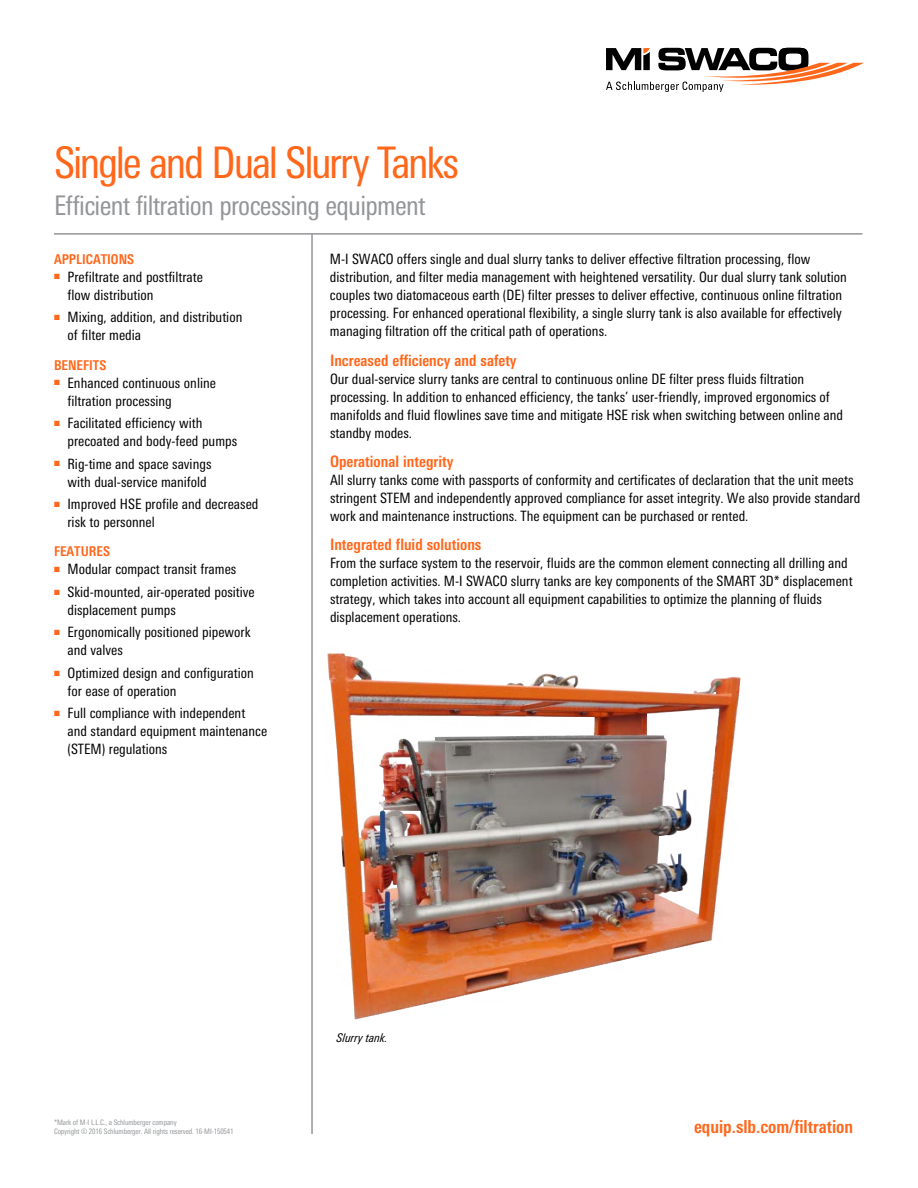
<style>
.page{position:relative;width:918px;height:1188px;background:#fff}
.page>*{position:absolute;margin:0;border:0;box-sizing:border-box;transform-origin:0 0}
.t1{font:condensed 43.5px "Univers Next Pro";letter-spacing:-.055em;color:#ff671b}
.t2{font:condensed 27px "Univers Next Pro";letter-spacing:-.025em;color:#939598}
.t3{font:700 condensed 18px "Univers Next Pro";color:#ff671b}
.t4{font:700 condensed 15.75px "Univers Next Pro";color:#ff671b}
.t5{font:condensed 14.25px/18px "Univers Next Pro";color:#000}
.t6{font:700 condensed 13.5px "Univers Next Pro";color:#ff671b}
.t7{font:italic condensed 12px "Univers Next Pro";color:#000}
.t8{font:condensed 7.5px/9px "Univers Next Pro";letter-spacing:-.015em;color:#939598}
</style>
<div class="page">
<hr style="left:54px;top:233px;width:808px;height:2px;background:#939598">
<hr style="left:311px;top:234px;width:2px;height:900px;background:#939598">
<svg style="left:606px;top:48px;width:258px;height:44px"></svg>
<img style="left:327px;top:653px;width:414px;height:367px">
<h1 class="t1" style="left:54px;top:137px;width:407px">Single and Dual Slurry Tanks</h1>
<h2 class="t2" style="left:54px;top:190px;width:373px">Efficient filtration processing equipment</h2>
<p class="t6" style="left:54px;top:251px;width:82px">APPLICATIONS</p>
<p class="t5" style="left:68px;top:267px;width:137px;text-indent:-14px"><sup>■</sup> Prefiltrate and postfiltrate flow distribution</p>
<p class="t5" style="left:68px;top:308px;width:176px;text-indent:-14px"><sup>■</sup> Mixing, addition, and distribution of filter media</p>
<p class="t6" style="left:54px;top:357px;width:54px">BENEFITS</p>
<p class="t5" style="left:68px;top:373px;width:150px;text-indent:-14px"><sup>■</sup> Enhanced continuous online filtration processing</p>
<p class="t5" style="left:68px;top:414px;width:171px;text-indent:-14px"><sup>■</sup> Facilitated efficiency with precoated and body-feed pumps</p>
<p class="t5" style="left:68px;top:454px;width:145px;text-indent:-14px"><sup>■</sup> Rig-time and space savings with dual-service manifold</p>
<p class="t5" style="left:68px;top:495px;width:192px;text-indent:-14px"><sup>■</sup> Improved HSE profile and decreased risk to personnel</p>
<p class="t6" style="left:54px;top:544px;width:57px">FEATURES</p>
<p class="t5" style="left:54px;top:560px;width:184px"><sup>■</sup> Modular compact transit frames</p>
<p class="t5" style="left:68px;top:583px;width:189px;text-indent:-14px"><sup>■</sup> Skid-mounted, air-operated positive displacement pumps</p>
<p class="t5" style="left:68px;top:623px;width:185px;text-indent:-14px"><sup>■</sup> Ergonomically positioned pipework and valves</p>
<p class="t5" style="left:68px;top:664px;width:188px;text-indent:-14px"><sup>■</sup> Optimized design and configuration for ease of operation</p>
<p class="t5" style="left:68px;top:704px;width:201px;text-indent:-14px"><sup>■</sup> Full compliance with independent and standard equipment maintenance (STEM) regulations</p>
<p class="t5" style="left:330px;top:250px;width:518px">M-I SWACO offers single and dual slurry tanks to deliver effective filtration processing, flow distribution, and filter media management with heightened versatility. Our dual slurry tank solution couples two diatomaceous earth (DE) filter presses to deliver effective, continuous online filtration processing. For enhanced operational flexibility, a single slurry tank is also available for effectively managing filtration off the critical path of operations.</p>
<p class="t4" style="left:330px;top:351px;width:188px">Increased efficiency and safety</p>
<p class="t5" style="left:330px;top:369px;width:515px">Our dual-service slurry tanks are central to continuous online DE filter press fluids filtration processing. In addition to enhanced efficiency, the tanks’ user-friendly, improved ergonomics of manifolds and fluid flowlines save time and mitigate HSE risk when switching between online and standby modes.</p>
<p class="t4" style="left:330px;top:452px;width:125px">Operational integrity</p>
<p class="t5" style="left:330px;top:471px;width:532px">All slurry tanks come with passports of conformity and certificates of declaration that the unit meets stringent STEM and independently approved compliance for asset integrity. We also provide standard work and maintenance instructions. The equipment can be purchased or rented.</p>
<p class="t4" style="left:330px;top:535px;width:153px">Integrated fluid solutions</p>
<p class="t5" style="left:330px;top:554px;width:524px">From the surface system to the reservoir, fluids are the common element connecting all drilling and completion activities. M-I SWACO slurry tanks are key components of the SMART 3D* displacement strategy, which takes into account all equipment capabilities to optimize the planning of fluids displacement operations.</p>
<p class="t8" style="left:54px;top:1118px;width:181px">*Mark of M-I L.L.C., a Schlumberger company<br>Copyright © 2016 Schlumberger. All rights reserved. 16-MI-150541</p>
<p class="t7" style="left:337px;top:1031px;width:52px">Slurry tank.</p>
<p class="t3" style="left:694px;top:1116px;width:161px">equip.slb.com/filtration</p>
</div>
